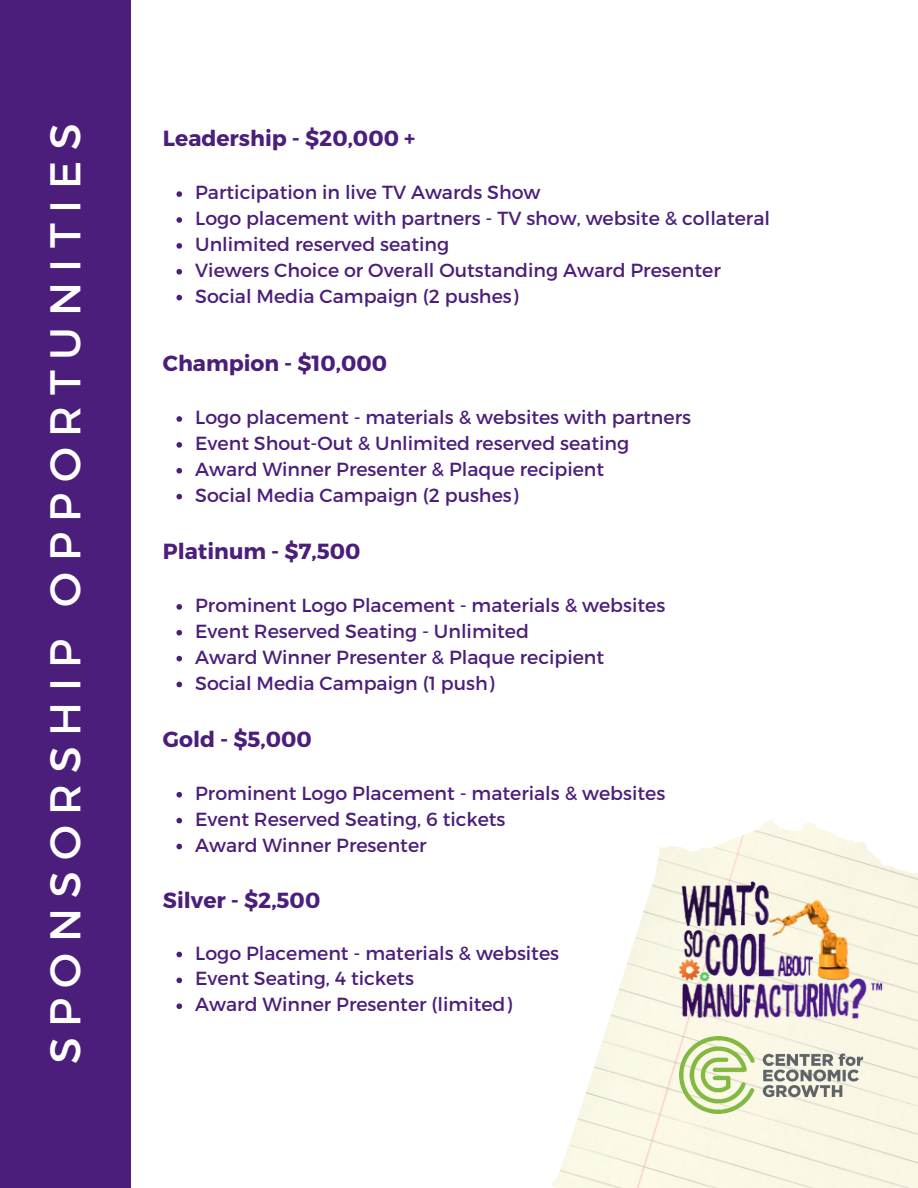
<style>
.page{position:relative;width:918px;height:1188px;background:#fff}
.page>*{position:absolute;margin:0;border:0;box-sizing:border-box;transform-origin:0 0}
.t1{font:43.05px "Montserrat";letter-spacing:.245em;color:#fff}
.t2{font:700 21.9px "Montserrat";color:#4b1e7b}
.t3{font:18.9px "Montserrat";color:#4b1e7b}
</style>
<div class="page">
<div style="left:0;top:0;width:130px;height:1188px;background:#4b1e7b"></div>
<img style="left:818px;top:828px;width:100px;height:360px">
<svg style="left:176px;top:416px;width:6px;height:6px"></svg>
<svg style="left:176px;top:442px;width:6px;height:6px"></svg>
<svg style="left:176px;top:468px;width:6px;height:6px"></svg>
<svg style="left:176px;top:494px;width:6px;height:5px"></svg>
<svg style="left:176px;top:604px;width:6px;height:6px"></svg>
<svg style="left:176px;top:630px;width:6px;height:6px"></svg>
<svg style="left:176px;top:656px;width:6px;height:5px"></svg>
<svg style="left:176px;top:682px;width:6px;height:5px"></svg>
<svg style="left:176px;top:792px;width:6px;height:6px"></svg>
<svg style="left:176px;top:818px;width:6px;height:5px"></svg>
<svg style="left:176px;top:844px;width:6px;height:5px"></svg>
<svg style="left:176px;top:952px;width:6px;height:5px"></svg>
<svg style="left:176px;top:978px;width:6px;height:5px"></svg>
<svg style="left:176px;top:1003px;width:6px;height:6px"></svg>
<img style="left:680px;top:881px;width:202px;height:141px">
<img style="left:680px;top:1036px;width:183px;height:78px">
<svg style="left:176px;top:191px;width:6px;height:6px"></svg>
<svg style="left:176px;top:217px;width:6px;height:6px"></svg>
<svg style="left:176px;top:243px;width:6px;height:6px"></svg>
<svg style="left:176px;top:269px;width:6px;height:6px"></svg>
<svg style="left:176px;top:295px;width:6px;height:5px"></svg>
<p class="t1" style="left:37px;top:1064px;width:942px;rotate:-90deg">SPONSORSHIP OPPORTUNITIES</p>
<h2 class="t2" style="left:163px;top:124px;width:254px">Leadership - $20,000 +</h2>
<p class="t3" style="left:195px;top:180px;width:347px">Participation in live TV Awards Show</p>
<p class="t3" style="left:195px;top:206px;width:576px">Logo placement with partners - TV show, website &amp; collateral</p>
<p class="t3" style="left:195px;top:232px;width:256px">Unlimited reserved seating</p>
<p class="t3" style="left:195px;top:258px;width:527px">Viewers Choice or Overall Outstanding Award Presenter</p>
<p class="t3" style="left:195px;top:284px;width:325px">Social Media Campaign (2 pushes)</p>
<h1 class="t2" style="left:163px;top:349px;width:226px">Champion - $10,000</h1>
<h2 class="t3" style="left:195px;top:405px;width:497px">Logo placement - materials &amp; websites with partners</h2>
<p class="t3" style="left:195px;top:431px;width:436px">Event Shout-Out &amp; Unlimited reserved seating</p>
<p class="t3" style="left:195px;top:457px;width:411px">Award Winner Presenter &amp; Plaque recipient</p>
<p class="t3" style="left:195px;top:483px;width:325px">Social Media Campaign (2 pushes)</p>
<p class="t2" style="left:163px;top:537px;width:199px">Platinum - $7,500</p>
<p class="t3" style="left:195px;top:593px;width:472px">Prominent Logo Placement - materials &amp; websites</p>
<h2 class="t3" style="left:195px;top:619px;width:335px">Event Reserved Seating - Unlimited</h2>
<p class="t3" style="left:195px;top:645px;width:411px">Award Winner Presenter &amp; Plaque recipient</p>
<p class="t3" style="left:195px;top:671px;width:301px">Social Media Campaign (1 push)</p>
<p class="t2" style="left:163px;top:725px;width:151px">Gold - $5,000</p>
<p class="t3" style="left:195px;top:781px;width:472px">Prominent Logo Placement - materials &amp; websites</p>
<h2 class="t3" style="left:195px;top:807px;width:312px">Event Reserved Seating, 6 tickets</h2>
<p class="t3" style="left:195px;top:833px;width:233px">Award Winner Presenter</p>
<p class="t2" style="left:163px;top:886px;width:159px">Silver - $2,500</p>
<p class="t3" style="left:195px;top:941px;width:365px">Logo Placement - materials &amp; websites</p>
<p class="t3" style="left:195px;top:966px;width:220px">Event Seating, 4 tickets</p>
<h2 class="t3" style="left:195px;top:992px;width:318px">Award Winner Presenter (limited)</h2>
</div>
